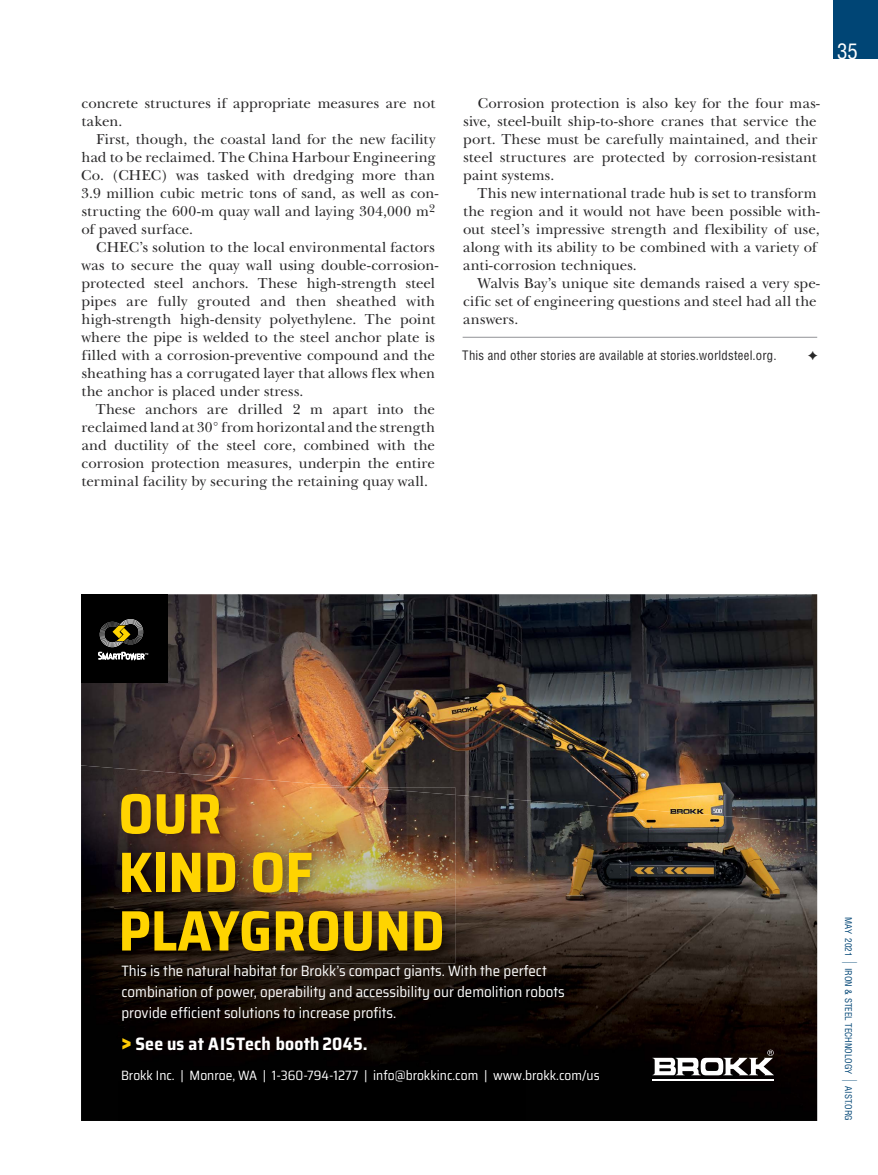
<style>
.page{position:relative;width:878px;height:1175px;background:#fff}
.page>*{position:absolute;margin:0;border:0;box-sizing:border-box;transform-origin:0 0}
.t1{font:700 semi-condensed 57px/58.5px "Saira";color:#ffd400}
.t2{font:condensed 21px "Helvetica";color:#fff}
.t3{font:700 semi-condensed 18px "Saira";letter-spacing:.01em;color:#fff}
.t4{font:15px/18px "New Baskerville";letter-spacing:.005em;color:#292829}
.t5{font:semi-condensed 15px/20.5px "Saira";color:#fff}
.t6{font:semi-condensed 13.5px "Saira";color:#fff}
.t7{font:condensed 12.75px "Helvetica";letter-spacing:.015em;color:#292829}
.t8{font:condensed 9px "Helvetica";color:#004575}
.s1{font-weight:800;font-size:28.5px;color:#ffcb05}
</style>
<div class="page">
<div style="left:832px;top:0;width:46px;height:58px;background:#004575"></div>
<hr style="left:462px;top:337px;width:355px;height:1px;background:#919396">
<img style="left:81px;top:594px;width:736px;height:226px">
<img style="left:81px;top:765px;width:277px;height:51px">
<img style="left:455px;top:795px;width:172px;height:127px">
<img style="left:627px;top:808px;width:153px;height:312px">
<img style="left:81px;top:816px;width:37px;height:304px">
<img style="left:779px;top:820px;width:38px;height:300px">
<img style="left:118px;top:963px;width:203px;height:118px">
<img style="left:321px;top:922px;width:204px;height:159px">
<img style="left:525px;top:922px;width:102px;height:198px">
<div style="left:118px;top:1081px;width:407px;height:39px;background:#000"></div>
<hr style="left:652px;top:1079px;width:122px;height:1px;background:#fff">
<svg style="left:652px;top:1049px;width:122px;height:26px"></svg>
<img style="left:114px;top:787px;width:341px;height:176px">
<div style="left:81px;top:594px;width:87px;height:88px;background:#000"></div>
<svg style="left:98px;top:619px;width:50px;height:40px"></svg>
<p class="t4" style="left:82px;top:94px;width:355px">concrete structures if appropriate measures are not taken.</p>
<p class="t4" style="left:81px;top:130px;width:358px;text-indent:15px">First, though, the coastal land for the new facility had to be reclaimed. The China Harbour Engineering Co. (CHEC) was tasked with dredging more than 3.9 million cubic metric tons of sand, as well as con&shy;structing the 600-m quay wall and laying 304,000 m<sup>2 </sup>of paved surface.</p>
<p class="t4" style="left:82px;top:238px;width:358px;text-indent:15px">CHEC’s solution to the local environmental factors was to secure the quay wall using double-corrosion&shy;protected steel anchors. These high-strength steel pipes are fully grouted and then sheathed with high-strength high-density polyethylene. The point where the pipe is welded to the steel anchor plate is filled with a corrosion-preventive compound and the sheathing has a corrugated layer that allows flex when the anchor is placed under stress.</p>
<p class="t4" style="left:81px;top:400px;width:355px;text-align:justify;text-indent:14px">These anchors are drilled 2 m apart into the reclaimed land at 30° from horizontal and the strength and ductility of the steel core, combined with the corrosion protection measures, underpin the entire terminal facility by securing the retaining quay wall.</p>
<p class="t4" style="left:463px;top:94px;width:358px;text-indent:15px">Corrosion protection is also key for the four mas&shy;sive, steel-built ship-to-shore cranes that service the port. These must be carefully maintained, and their steel structures are protected by corrosion-resistant paint systems.</p>
<p class="t4" style="left:463px;top:184px;width:358px;text-indent:14px">This new international trade hub is set to transform the region and it would not have been possible with&shy;out steel’s impressive strength and flexibility of use, along with its ability to be combined with a variety of anti-corrosion techniques.</p>
<p class="t4" style="left:463px;top:274px;width:358px;text-indent:14px">Walvis Bay’s unique site demands raised a very spe&shy;cific set of engineering questions and steel had all the answers.</p>
<p class="t7" style="left:462px;top:347px;width:316px">This and other stories are available at stories.worldsteel.org.</p>
<h2 class="t2" style="left:837px;top:38px;width:22px">35</h2>
<h1 class="t1" style="left:118px;top:784px;width:328px">OUR<br>KIND OF<br>PLAYGROUND</h1>
<p class="t5" style="left:121px;top:960px;width:445px">This is the natural habitat for Brokk’s compact giants. With the perfect combination of power, operability and accessibility our demolition robots provide efficient solutions to increase profits.</p>
<p class="t3" style="left:121px;top:1029px;width:248px"><span class="s1">&gt;</span> See us at AISTech booth 2045.</p>
<p class="t6" style="left:121px;top:1065px;width:480px">Brokk Inc. | Monroe, WA | 1-360-794-1277 | info@brokkinc.com | www.brokk.com/us</p>
<p class="t8" style="left:854px;top:917px;width:41px;rotate:90deg">MAY 2021</p>
<p class="t8" style="left:854px;top:967px;width:108px;rotate:90deg">IRON &amp; STEEL TECHNOLOGY</p>
<p class="t8" style="left:854px;top:1086px;width:36px;rotate:90deg">AIST.ORG</p>
</div>
